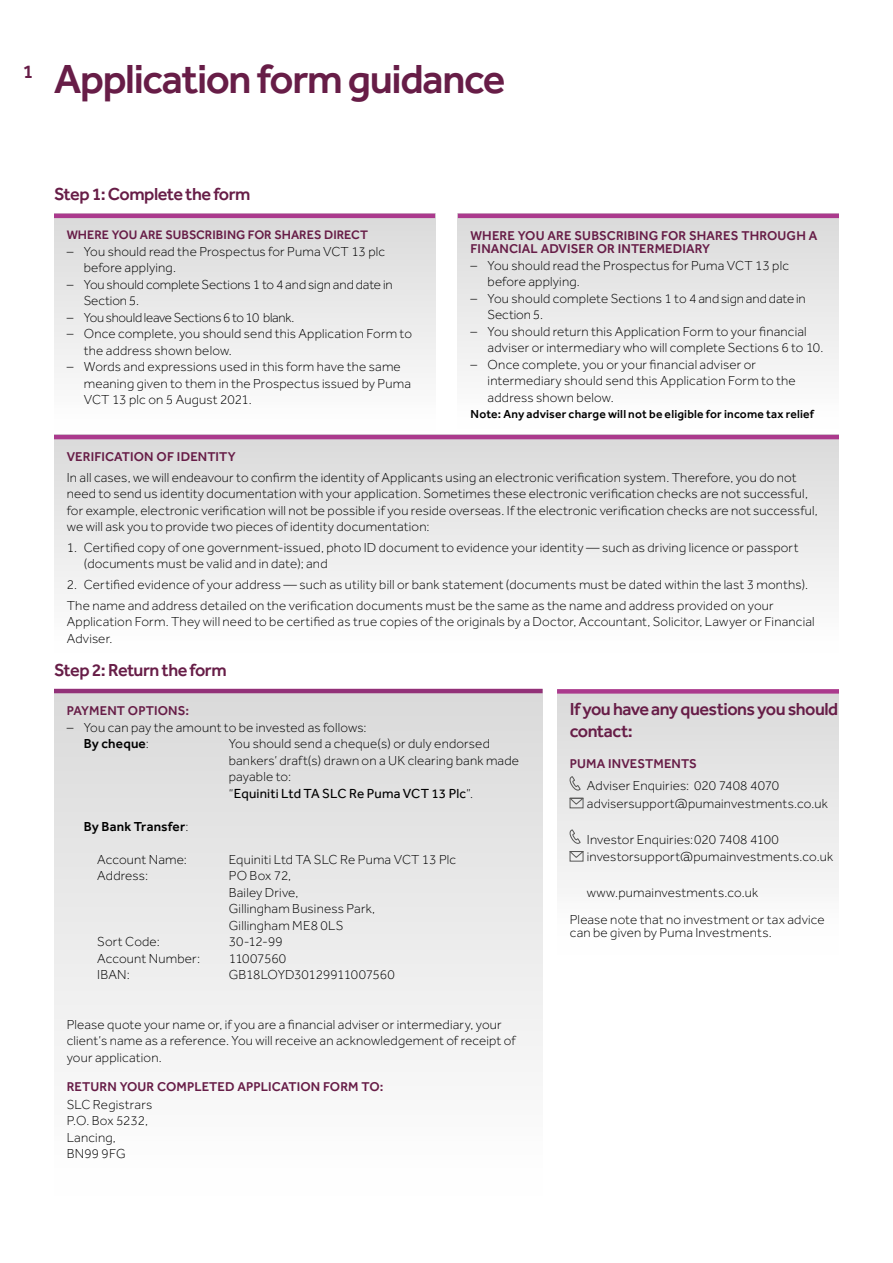
<style>
.page{position:relative;width:893px;height:1263px;background:#fff}
.page>*{position:absolute;margin:0;border:0;box-sizing:border-box;transform-origin:0 0}
.t1{font:500 42px "Effra";letter-spacing:-.035em;color:#671d47}
.t2{font:500 18px/21.6px "Effra";letter-spacing:-.03em;color:#671d47}
.t3{font:300 13.5px/16.5px "Effra";letter-spacing:.015em;color:#000}
.t4{font:300 13.5px/16.5px "Effra";letter-spacing:-.005em;color:#000}
.t5{font:300 13.5px "Effra";letter-spacing:-.015em;color:#000}
.t6{font:300 13.5px "Effra";letter-spacing:-.02em;color:#000}
.t7{font:500 13.5px "Effra";letter-spacing:.015em;color:#000}
.t8{font:500 13.2px/13.5px "Effra";letter-spacing:.01em;color:#671d47}
.t9{font:500 12.75px "Effra";color:#671d47}
.t10{font:500 12px "Effra";letter-spacing:.015em;color:#000}
.s1{font-weight:500}
.s2{font-weight:400}
.s3{font-weight:300}
</style>
<div class="page">
<div style="left:54px;top:214px;width:381px;height:220px;background:linear-gradient(to bottom,#d9d9d9,#fff)"></div>
<hr style="left:54px;top:214px;width:381px;height:4px;background:#ab3a8d">
<div style="left:458px;top:214px;width:381px;height:217px;background:linear-gradient(to bottom,#d9d9d9,#fff)"></div>
<hr style="left:458px;top:214px;width:381px;height:4px;background:#ab3a8d">
<div style="left:54px;top:435px;width:785px;height:221px;background:linear-gradient(to bottom,#d9d8d9,#fff)"></div>
<hr style="left:54px;top:435px;width:785px;height:4px;background:#ab3a8d">
<div style="left:557px;top:690px;width:282px;height:274px;background:linear-gradient(to bottom,#d9d9d9,#fff)"></div>
<svg style="left:569px;top:776px;width:12px;height:15px"></svg>
<div style="left:570px;top:798px;width:13px;height:10px;border:1px solid #575756"></div>
<svg style="left:569px;top:798px;width:15px;height:7px"></svg>
<svg style="left:569px;top:829px;width:12px;height:15px"></svg>
<svg style="left:569px;top:851px;width:15px;height:7px"></svg>
<div style="left:54px;top:689px;width:489px;height:515px;background:linear-gradient(to bottom,#d8d6d7,#fff)"></div>
<div style="left:557px;top:689px;width:282px;height:5px;background:#ab3a8d"></div>
<h1 class="t1" style="left:23px;top:53px;width:484px"><sup>1</sup> Application form guidance</h1>
<h2 class="t2" style="left:54px;top:183px;width:198px">Step 1: Complete the form</h2>
<p class="t9" style="left:67px;top:227px;width:303px">WHERE YOU ARE SUBSCRIBING FOR SHARES DIRECT</p>
<p class="t3" style="left:84px;top:243px;width:303px;text-indent:-17px">– You should read the Prospectus for Puma VCT 13 plc before applying.</p>
<p class="t4" style="left:84px;top:276px;width:310px;text-indent:-17px">– You should complete Sections 1 to 4 and sign and date in<br>Section 5.</p>
<p class="t5" style="left:67px;top:310px;width:229px">– You should leave Sections 6 to 10 blank.</p>
<p class="t3" style="left:84px;top:326px;width:330px;text-indent:-17px">– Once complete, you should send this Application Form to the address shown below.</p>
<p class="t3" style="left:84px;top:359px;width:329px;text-indent:-17px">– Words and expressions used in this form have the same meaning given to them in the Prospectus issued by Puma<br>VCT 13 plc on 5 August 2021.</p>
<p class="t8" style="left:471px;top:228px;width:348px">WHERE YOU ARE SUBSCRIBING FOR SHARES THROUGH A<br>FINANCIAL ADVISER OR INTERMEDIARY</p>
<p class="t3" style="left:488px;top:257px;width:303px;text-indent:-17px">– You should read the Prospectus for Puma VCT 13 plc before applying.</p>
<p class="t3" style="left:488px;top:290px;width:320px;text-indent:-17px">– You should complete Sections 1 to 4 and sign and date in<br>Section 5.</p>
<p class="t3" style="left:488px;top:323px;width:337px;text-indent:-17px">– You should return this Application Form to your financial adviser or intermediary who will complete Sections 6 to 10.</p>
<p class="t3" style="left:488px;top:356px;width:310px;text-indent:-17px">– Once complete, you or your financial adviser or intermediary should send this Application Form to the address shown below.</p>
<p class="t10" style="left:471px;top:407px;width:345px">Note: Any adviser charge will not be eligible for income tax relief</p>
<p class="t8" style="left:67px;top:449px;width:170px">VERIFICATION OF IDENTITY</p>
<p class="t3" style="left:67px;top:469px;width:753px">In all cases, we will endeavour to confirm the identity of Applicants using an electronic verification system. Therefore, you do not need to send us identity documentation with your application. Sometimes these electronic verification checks are not successful, for example, electronic verification will not be possible if you reside overseas. If the electronic verification checks are not successful, we will ask you to provide two pieces of identity documentation:</p>
<p class="t3" style="left:84px;top:539px;width:716px;text-indent:-17px">1. Certified copy of one government-issued, photo ID document to evidence your identity — such as driving licence or passport (documents must be valid and in date); and</p>
<p class="t3" style="left:67px;top:574px;width:743px;line-height:20.7px">2. Certified evidence of your address — such as utility bill or bank statement (documents must be dated within the last 3 months).<br>The name and address detailed on the verification documents must be the same as the name and address provided on your</p>
<p class="t3" style="left:67px;top:614px;width:749px">Application Form. They will need to be certified as true copies of the originals by a Doctor, Accountant, Solicitor, Lawyer or Financial<br>Adviser.</p>
<h2 class="t2" style="left:54px;top:659px;width:174px">Step 2: Return the form</h2>
<h2 class="t2" style="left:570px;top:698px;width:270px">If you have any questions you should contact:</h2>
<p class="t8" style="left:570px;top:757px;width:129px">PUMA INVESTMENTS</p>
<p class="t3" style="left:587px;top:777px;width:243px;line-height:17.7px">Adviser Enquiries: 020 7408 4070 advisersupport@pumainvestments.co.uk</p>
<p class="t3" style="left:587px;top:830px;width:248px;line-height:17.7px">Investor Enquiries:020 7408 4100 investorsupport@pumainvestments.co.uk</p>
<p class="t3" style="left:570px;top:879px;width:256px;line-height:27px;text-indent:17px">www.pumainvestments.co.uk<br>Please note that no investment or tax advice</p>
<p class="t3" style="left:570px;top:924px;width:203px">can be given by Puma Investments.</p>
<p class="t8" style="left:67px;top:704px;width:124px">PAYMENT OPTIONS:</p>
<p class="t3" style="left:84px;top:719px;width:284px;text-indent:-17px">– You can pay the amount to be invested as follows:<br><span class="s1">By cheque</span>:</p>
<p class="t3" style="left:229px;top:735px;width:292px">You should send a cheque(s) or duly endorsed bankers’ draft(s) drawn on a UK clearing bank made payable to:<br>“<span class="s2">Equiniti Ltd TA SLC Re Puma VCT 13 Plc</span>”.</p>
<p class="t7" style="left:84px;top:818px;width:106px">By Bank Transfer<span class="s3">:</span></p>
<p class="t3" style="left:97px;top:851px;width:91px">Account Name:</p>
<p class="t3" style="left:229px;top:851px;width:229px">Equiniti Ltd TA SLC Re Puma VCT 13 Plc</p>
<p class="t3" style="left:97px;top:867px;width:52px">Address:</p>
<p class="t3" style="left:229px;top:867px;width:148px">PO Box 72,<br>Bailey Drive,<br>Gillingham Business Park,<br>Gillingham ME8 0LS</p>
<p class="t3" style="left:97px;top:933px;width:64px">Sort Code:</p>
<p class="t3" style="left:229px;top:933px;width:56px">30-12-99</p>
<p class="t3" style="left:97px;top:950px;width:104px">Account Number:</p>
<p class="t6" style="left:229px;top:951px;width:59px">11007560</p>
<p class="t3" style="left:97px;top:966px;width:34px">IBAN:</p>
<p class="t6" style="left:229px;top:967px;width:168px">GB18LOYD30129911007560</p>
<p class="t3" style="left:67px;top:1016px;width:450px">Please quote your name or, if you are a financial adviser or intermediary, your client’s name as a reference. You will receive an acknowledgement of receipt of your application.</p>
<p class="t8" style="left:67px;top:1080px;width:318px">RETURN YOUR COMPLETED APPLICATION FORM TO:</p>
<p class="t3" style="left:67px;top:1096px;width:87px">SLC Registrars<br>P.O. Box 5232,<br>Lancing,<br>BN99 9FG</p>
</div>
